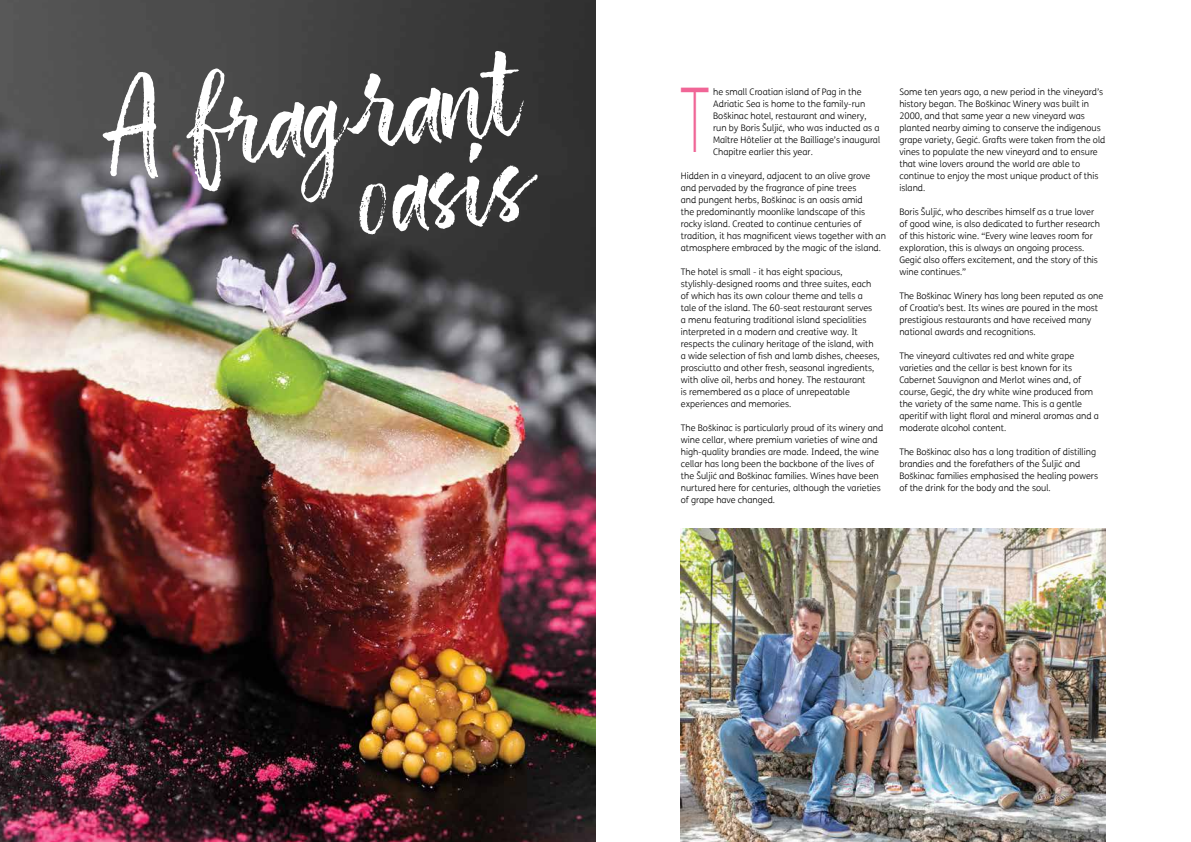
<style>
.page{position:relative;width:1191px;height:842px;background:#fff}
.page>*{position:absolute;margin:0;border:0;box-sizing:border-box;transform-origin:0 0}
.t1{font:119.1px/85.6px "ATS Script";color:#fff;text-align:right}
.t2{font:99px "Kiona";color:#f06596;scale:.49 1}
.t3{font:300 9px/12px "FS Me";color:#000}
</style>
<div class="page">
<img style="left:0;top:0;width:595px;height:842px">
<img style="left:680px;top:529px;width:426px;height:313px">
<h1 class="t1" style="left:88px;top:95px;width:431px;rotate:-6deg">A fragr ant oasis</h1>
<p class="t3" style="left:713px;top:85px;width:169px">he small Croatian island of Pag in the Adriatic Sea is home to the family-run Boškinac hotel, restaurant and winery, run by Boris Šuljić, who was inducted as a Maître Hôtelier at the Bailliage’s inaugural Chapitre earlier this year.</p>
<p class="t3" style="left:681px;top:169px;width:207px">Hidden in a vineyard, adjacent to an olive grove and pervaded by the fragrance of pine trees<br>and pungent herbs, Boškinac is an oasis amid<br>the predominantly moonlike landscape of this rocky island. Created to continue centuries of tradition, it has magnificent views together with an atmosphere embraced by the magic of the island.</p>
<p class="t3" style="left:681px;top:265px;width:200px">The hotel is small - it has eight spacious, stylishly-designed rooms and three suites, each of which has its own colour theme and tells a tale of the island. The 60-seat restaurant serves a menu featuring traditional island specialities interpreted in a modern and creative way. It respects the culinary heritage of the island, with a wide selection of fish and lamb dishes, cheeses, prosciutto and other fresh, seasonal ingredients, with olive oil, herbs and honey. The restaurant<br>is remembered as a place of unrepeatable experiences and memories.</p>
<p class="t3" style="left:681px;top:421px;width:204px">The Boškinac is particularly proud of its winery and wine cellar, where premium varieties of wine and high-quality brandies are made. Indeed, the wine cellar has long been the backbone of the lives of the Šuljić and Boškinac families. Wines have been nurtured here for centuries, although the varieties of grape have changed.</p>
<h2 class="t2" style="left:678px;top:64px;width:68px">T</h2>
<p class="t3" style="left:899px;top:85px;width:207px">Some ten years ago, a new period in the vineyard’s history began. The Boškinac Winery was built in 2000, and that same year a new vineyard was planted nearby aiming to conserve the indigenous grape variety, Gegić. Grafts were taken from the old vines to populate the new vineyard and to ensure that wine lovers around the world are able to continue to enjoy the most unique product of this island.</p>
<p class="t3" style="left:899px;top:205px;width:202px">Boris Šuljić, who describes himself as a true lover of good wine, is also dedicated to further research of this historic wine. “Every wine leaves room for exploration, this is always an ongoing process.<br>Gegić also offers excitement, and the story of this wine continues.”</p>
<p class="t3" style="left:899px;top:289px;width:205px">The Boškinac Winery has long been reputed as one of Croatia’s best. Its wines are poured in the most prestigious restaurants and have received many national awards and recognitions.</p>
<p class="t3" style="left:899px;top:349px;width:201px">The vineyard cultivates red and white grape varieties and the cellar is best known for its Cabernet Sauvignon and Merlot wines and, of course, Gegić, the dry white wine produced from the variety of the same name. This is a gentle aperitif with light floral and mineral aromas and a moderate alcohol content.</p>
<p class="t3" style="left:899px;top:445px;width:200px">The Boškinac also has a long tradition of distilling brandies and the forefathers of the Šuljić and Boškinac families emphasised the healing powers of the drink for the body and the soul.</p>
</div>
